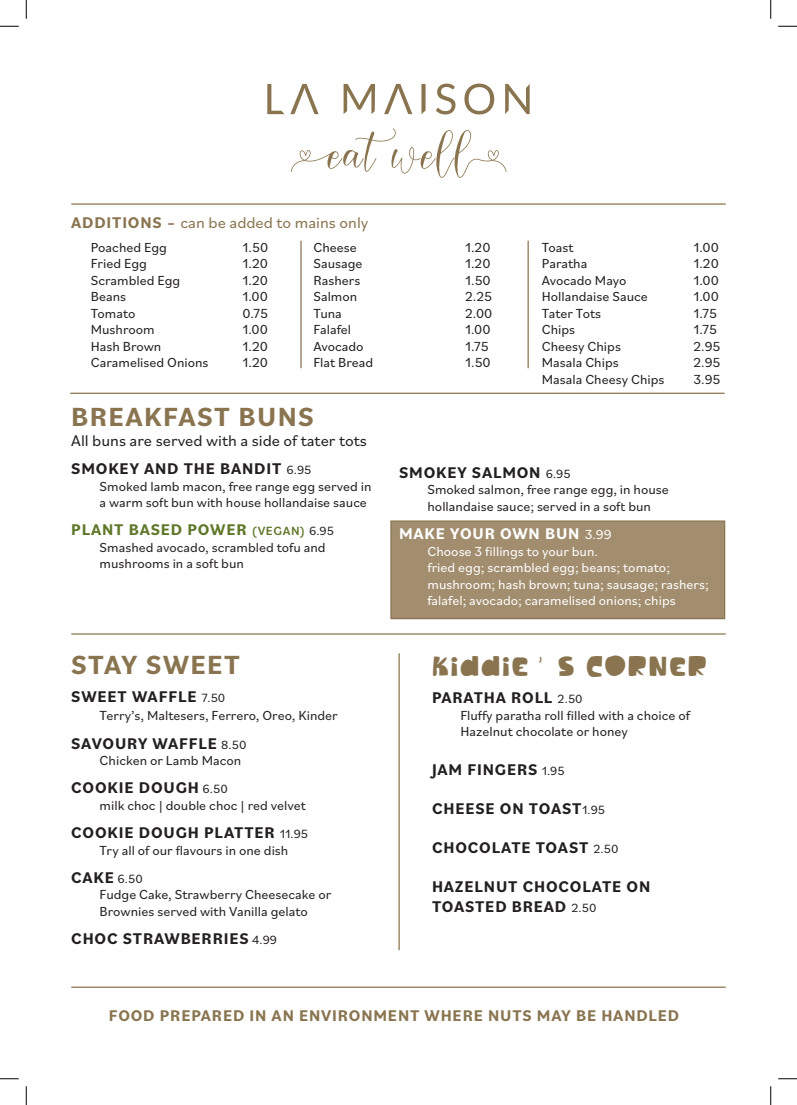
<style>
.page{position:relative;width:797px;height:1105px;background:#fff}
.page>*{position:absolute;margin:0;border:0;box-sizing:border-box;transform-origin:0 0}
.t1{font:50px "Harelia";color:#89744f}
.t2{font:31.25px "Vtks Tilt";letter-spacing:.05em;color:#89744f}
.t3{font:700 27.5px "Bilo";letter-spacing:.05em;color:#89744f}
.t4{font:700 16.25px/19.5px "Bilo";letter-spacing:.05em;color:#231f20}
.t5{font:700 16.25px "Bilo";letter-spacing:.05em;color:#89744f}
.t6{font:16.25px "Bilo";color:#231f20}
.t7{font:16.25px "Bilo";color:#89744f}
.t8{font:700 16.25px "Bilo";letter-spacing:.05em;color:#5e7729}
.t9{font:700 16.25px "Bilo";letter-spacing:.05em;color:#fff}
.t10{font:13.75px/16.5px "Bilo";color:#231f20}
.t11{font:13.75px/16.5px "Bilo";color:#fff}
.s1{font-weight:700}
.s2{font-weight:400;font-size:12.5px}
.s3{font-weight:500;font-size:12.5px}
.s4{font-weight:400;font-size:12.5px;color:#231f20}
.s5{font-weight:400;font-size:13.75px}
</style>
<div class="page">
<svg style="left:267px;top:84px;width:17px;height:30px"></svg>
<svg style="left:290px;top:84px;width:28px;height:30px"></svg>
<svg style="left:343px;top:84px;width:32px;height:30px"></svg>
<svg style="left:384px;top:84px;width:28px;height:30px"></svg>
<svg style="left:421px;top:84px;width:4px;height:30px"></svg>
<svg style="left:436px;top:84px;width:19px;height:30px"></svg>
<svg style="left:464px;top:84px;width:30px;height:30px"></svg>
<svg style="left:505px;top:84px;width:24px;height:30px"></svg>
<hr style="left:70px;top:393px;width:654px;height:1px;background:#89744f">
<hr style="left:71px;top:633px;width:654px;height:2px;background:#89744f">
<hr style="left:71px;top:986px;width:654px;height:2px;background:#89744f">
<hr style="left:398px;top:653px;width:2px;height:297px;background:#89744f">
<hr style="left:71px;top:203px;width:654px;height:2px;background:#89744f">
<hr style="left:300px;top:241px;width:1px;height:127px;background:#89744f">
<hr style="left:527px;top:241px;width:2px;height:127px;background:#89744f">
<div style="left:390px;top:520px;width:335px;height:99px;background:#a28e6f;border:1px solid #89744f"></div>
<svg style="left:0;top:25px;width:19px;height:2px"></svg>
<svg style="left:778px;top:25px;width:19px;height:2px"></svg>
<svg style="left:0;top:1078px;width:19px;height:1px"></svg>
<svg style="left:778px;top:1078px;width:19px;height:1px"></svg>
<svg style="left:25px;top:0;width:2px;height:19px"></svg>
<svg style="left:25px;top:1086px;width:2px;height:19px"></svg>
<svg style="left:770px;top:0;width:1px;height:19px"></svg>
<svg style="left:770px;top:1086px;width:1px;height:19px"></svg>
<p class="t1" style="left:286px;top:122px;width:226px">eatwell</p>
<p class="t7" style="left:71px;top:211px;width:299px"><span class="s1">ADDITIONS –</span> can be added to mains only</p>
<p class="t10" style="left:91px;top:238px;width:78px">Poached Egg</p>
<p class="t10" style="left:242px;top:238px;width:27px">1.50</p>
<p class="t10" style="left:91px;top:255px;width:58px">Fried Egg</p>
<p class="t10" style="left:242px;top:255px;width:27px">1.20</p>
<p class="t10" style="left:91px;top:271px;width:91px">Scrambled Egg</p>
<p class="t10" style="left:242px;top:271px;width:27px">1.20</p>
<p class="t10" style="left:91px;top:288px;width:37px">Beans</p>
<p class="t10" style="left:242px;top:288px;width:27px">1.00</p>
<p class="t10" style="left:91px;top:304px;width:46px">Tomato</p>
<p class="t10" style="left:242px;top:304px;width:27px">0.75</p>
<p class="t10" style="left:91px;top:321px;width:65px">Mushroom</p>
<p class="t10" style="left:242px;top:321px;width:27px">1.00</p>
<p class="t10" style="left:91px;top:337px;width:72px">Hash Brown</p>
<p class="t10" style="left:242px;top:337px;width:27px">1.20</p>
<p class="t10" style="left:91px;top:354px;width:119px">Caramelised Onions</p>
<p class="t10" style="left:242px;top:354px;width:27px">1.20</p>
<p class="t10" style="left:313px;top:238px;width:45px">Cheese</p>
<p class="t10" style="left:465px;top:238px;width:27px">1.20</p>
<p class="t10" style="left:313px;top:255px;width:51px">Sausage</p>
<p class="t10" style="left:465px;top:255px;width:27px">1.20</p>
<p class="t10" style="left:313px;top:271px;width:48px">Rashers</p>
<p class="t10" style="left:465px;top:271px;width:27px">1.50</p>
<p class="t10" style="left:313px;top:288px;width:45px">Salmon</p>
<p class="t10" style="left:465px;top:288px;width:28px">2.25</p>
<p class="t10" style="left:313px;top:304px;width:30px">Tuna</p>
<p class="t10" style="left:465px;top:304px;width:29px">2.00</p>
<p class="t10" style="left:313px;top:321px;width:39px">Falafel</p>
<p class="t10" style="left:465px;top:321px;width:27px">1.00</p>
<p class="t10" style="left:313px;top:337px;width:52px">Avocado</p>
<p class="t10" style="left:465px;top:337px;width:25px">1.75</p>
<p class="t10" style="left:313px;top:354px;width:61px">Flat Bread</p>
<p class="t10" style="left:465px;top:354px;width:27px">1.50</p>
<p class="t10" style="left:541px;top:238px;width:33px">Toast</p>
<p class="t10" style="left:693px;top:238px;width:27px">1.00</p>
<p class="t10" style="left:541px;top:255px;width:47px">Paratha</p>
<p class="t10" style="left:693px;top:255px;width:27px">1.20</p>
<p class="t10" style="left:541px;top:271px;width:86px">Avocado Mayo</p>
<p class="t10" style="left:693px;top:271px;width:27px">1.00</p>
<p class="t10" style="left:541px;top:288px;width:108px">Hollandaise Sauce</p>
<p class="t10" style="left:693px;top:288px;width:27px">1.00</p>
<p class="t10" style="left:541px;top:304px;width:61px">Tater Tots</p>
<p class="t10" style="left:693px;top:304px;width:25px">1.75</p>
<p class="t10" style="left:541px;top:321px;width:35px">Chips</p>
<p class="t10" style="left:693px;top:321px;width:25px">1.75</p>
<p class="t10" style="left:541px;top:337px;width:81px">Cheesy Chips</p>
<p class="t10" style="left:693px;top:337px;width:29px">2.95</p>
<p class="t10" style="left:541px;top:354px;width:79px">Masala Chips</p>
<p class="t10" style="left:693px;top:354px;width:29px">2.95</p>
<p class="t10" style="left:541px;top:370px;width:124px">Masala Cheesy Chips</p>
<p class="t10" style="left:693px;top:370px;width:28px">3.95</p>
<p class="t3" style="left:71px;top:398px;width:244px">BREAKFAST BUNS</p>
<p class="t6" style="left:71px;top:429px;width:297px">All buns are served with a side of tater tots</p>
<p class="t4" style="left:71px;top:458px;width:242px">SMOKEY AND THE BANDIT <span class="s2">6.95</span></p>
<p class="t10" style="left:100px;top:477px;width:273px">Smoked lamb macon, free range egg served in a warm soft bun with house hollandaise sauce</p>
<p class="t8" style="left:71px;top:519px;width:264px">PLANT BASED POWER <span class="s3">(VEGAN)</span> <span class="s4">6.95</span></p>
<p class="t10" style="left:100px;top:538px;width:227px">Smashed avocado, scrambled tofu and mushrooms in a soft bun</p>
<p class="t3" style="left:71px;top:646px;width:170px">STAY SWEET</p>
<p class="t4" style="left:71px;top:686px;width:155px">SWEET WAFFLE <span class="s2">7.50</span></p>
<p class="t10" style="left:100px;top:707px;width:239px">Terry’s, Maltesers, Ferrero, Oreo, Kinder</p>
<p class="t4" style="left:71px;top:733px;width:177px">SAVOURY WAFFLE <span class="s2">8.50</span></p>
<p class="t10" style="left:100px;top:752px;width:143px">Chicken or Lamb Macon</p>
<p class="t4" style="left:71px;top:777px;width:158px">COOKIE DOUGH <span class="s2">6.50</span></p>
<p class="t10" style="left:100px;top:796px;width:207px">milk choc | double choc | red velvet</p>
<p class="t4" style="left:71px;top:822px;width:238px">COOKIE DOUGH PLATTER <span class="s2">11.95</span></p>
<p class="t10" style="left:100px;top:841px;width:190px">Try all of our flavours in one dish</p>
<p class="t4" style="left:71px;top:867px;width:73px">CAKE <span class="s2">6.50</span></p>
<p class="t10" style="left:100px;top:886px;width:233px">Fudge Cake, Strawberry Cheesecake or<br>Brownies served with Vanilla gelato</p>
<p class="t4" style="left:71px;top:928px;width:207px">CHOC STRAWBERRIES <span class="s2">4.99</span></p>
<p class="t4" style="left:399px;top:462px;width:173px">SMOKEY SALMON <span class="s2">6.95</span></p>
<p class="t10" style="left:427px;top:481px;width:243px">Smoked salmon, free range egg, in house hollandaise sauce; served in a soft bun</p>
<p class="t9" style="left:399px;top:522px;width:214px">MAKE YOUR OWN BUN <span class="s5">3.99</span></p>
<p class="t11" style="left:427px;top:542px;width:172px">Choose 3 fillings to your bun.</p>
<p class="t11" style="left:427px;top:559px;width:283px">fried egg; scrambled egg; beans; tomato; mushroom; hash brown; tuna; sausage; rashers; falafel; avocado; caramelised onions; chips</p>
<p class="t2" style="left:432px;top:650px;width:277px">KIDDIE’S CORNER</p>
<p class="t4" style="left:432px;top:687px;width:152px">PARATHA ROLL <span class="s2">2.50</span></p>
<p class="t10" style="left:460px;top:706px;width:231px">Fluffy paratha roll filled with a choice of<br>Hazelnut chocolate or honey</p>
<p class="t4" style="left:432px;top:759px;width:134px">JAM FINGERS <span class="s2">1.95</span></p>
<p class="t4" style="left:432px;top:798px;width:175px">CHEESE ON TOAST<span class="s2">1.95</span></p>
<p class="t4" style="left:432px;top:837px;width:188px">CHOCOLATE TOAST <span class="s2">2.50</span></p>
<p class="t4" style="left:432px;top:876px;width:220px">HAZELNUT CHOCOLATE ON<br>TOASTED BREAD <span class="s2">2.50</span></p>
<p class="t5" style="left:109px;top:1004px;width:572px">FOOD PREPARED IN AN ENVIRONMENT WHERE NUTS MAY BE HANDLED</p>
</div>
